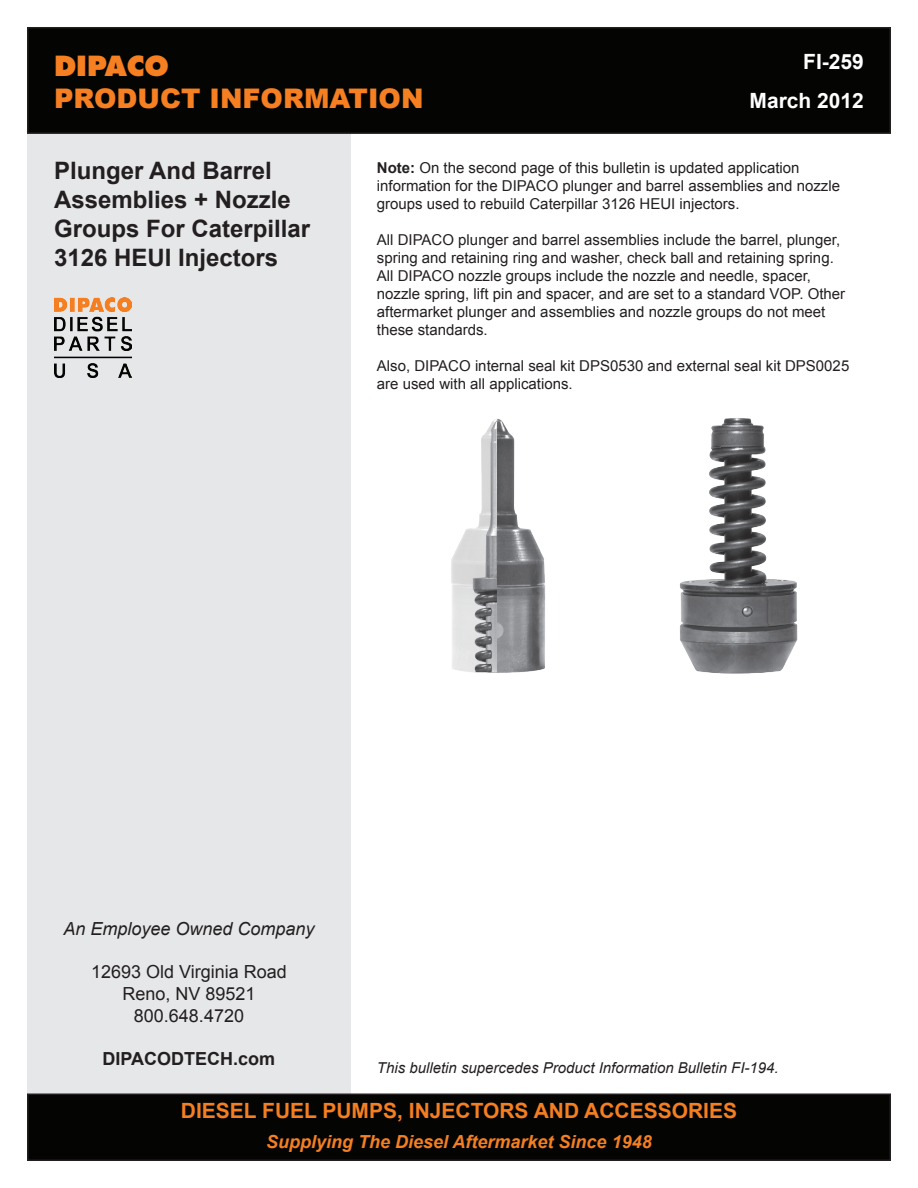
<style>
.page{position:relative;width:918px;height:1188px;background:#fff}
.page>*{position:absolute;margin:0;border:0;box-sizing:border-box;transform-origin:0 0}
.t1{font:900 27px "Arial";color:#f57f21}
.t2{font:800 27px "Futura Std";color:#f57f21}
.t3{font:700 24px/28.8px "Arial";color:#231f20}
.t4{font:700 21px "Arial";color:#f57e20}
.t5{font:700 21px "Arial";color:#fff}
.t6{font:18px/21.6px "Arial";color:#231f20;text-align:center}
.t7{font:italic 700 18px "Arial";color:#f57f21}
.t8{font:italic 18px "Arial";color:#231f20}
.t9{font:700 18px "Arial";color:#231f20}
.t10{font:15px/18px "Arial";color:#231f20}
.t11{font:italic 15px "Arial";color:#231f20}
.s1{font-weight:700}
</style>
<div class="page">
<div style="left:27px;top:27px;width:324px;height:1134px;background:#e6e7e9"></div>
<div style="left:28px;top:28px;width:862px;height:105px;background:#040503"></div>
<div style="left:27px;top:27px;width:864px;height:107px;border:2px solid #231f20"></div>
<div style="left:28px;top:1094px;width:862px;height:66px;background:#040503"></div>
<div style="left:27px;top:1094px;width:864px;height:67px;border:2px solid #231f20"></div>
<img style="left:54px;top:297px;width:78px;height:81px">
<img style="left:680px;top:418px;width:118px;height:256px">
<img style="left:451px;top:419px;width:94px;height:254px">
<h1 class="t2" style="left:54px;top:48px;width:117px">DIPACO</h1>
<h1 class="t1" style="left:54px;top:79px;width:371px">PRODUCT INFORMATION</h1>
<p class="t5" style="left:803px;top:48px;width:62px">FI-259</p>
<p class="t5" style="left:750px;top:87px;width:116px">March 2012</p>
<p class="t3" style="left:54px;top:157px;width:258px">Plunger And Barrel<br>Assemblies + Nozzle<br>Groups For Caterpillar<br>3126 HEUI Injectors</p>
<p class="t10" style="left:377px;top:159px;width:465px"><span class="s1">Note:</span> On the second page of this bulletin is updated application information for the DIPACO plunger and barrel assemblies and nozzle groups used to rebuild Caterpillar 3126 HEUI injectors.</p>
<p class="t10" style="left:377px;top:231px;width:470px">All DIPACO plunger and barrel assemblies include the barrel, plunger, spring and retaining ring and washer, check ball and retaining spring.<br>All DIPACO nozzle groups include the nozzle and needle, spacer, nozzle spring, lift pin and spacer, and are set to a standard VOP. Other aftermarket plunger and assemblies and nozzle groups do not meet these standards.</p>
<p class="t10" style="left:377px;top:357px;width:474px">Also, DIPACO internal seal kit DPS0530 and external seal kit DPS0025 are used with all applications.</p>
<p class="t8" style="left:63px;top:917px;width:253px">An Employee Owned Company</p>
<p class="t6" style="left:91px;top:961px;width:197px">12693 Old Virginia Road<br>Reno, NV 89521<br>800.648.4720</p>
<p class="t9" style="left:103px;top:1047px;width:174px">DIPACODTECH.com</p>
<p class="t11" style="left:377px;top:1058px;width:403px">This bulletin supercedes Product Information Bulletin FI-194.</p>
<h3 class="t4" style="left:181px;top:1097px;width:558px">DIESEL FUEL PUMPS, INJECTORS AND ACCESSORIES</h3>
<p class="t7" style="left:266px;top:1130px;width:387px">Supplying The Diesel Aftermarket Since 1948</p>
</div>
